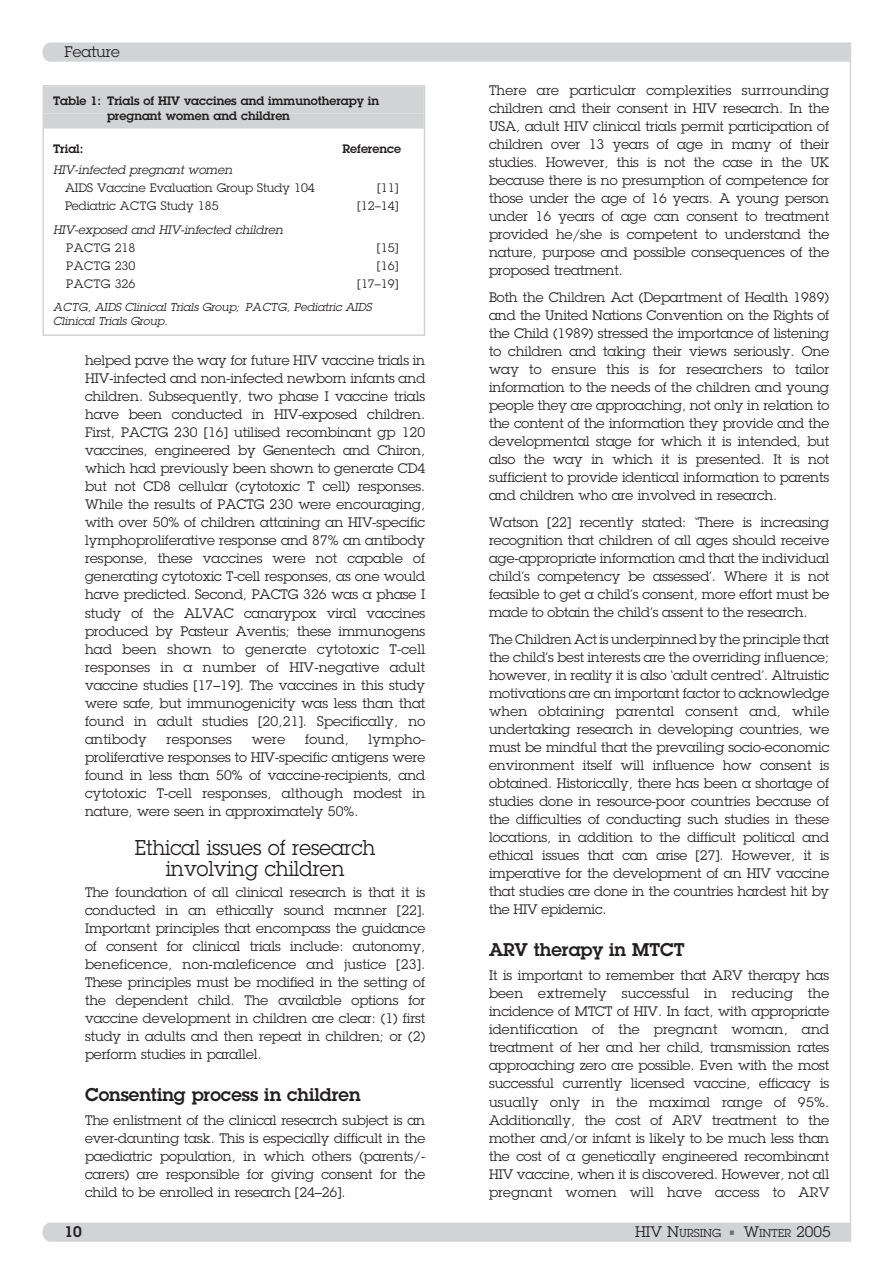
<style>
.page{position:relative;width:893px;height:1263px;background:#fff}
.page>*{position:absolute;margin:0;border:0;box-sizing:border-box;transform-origin:0 0}
.t1{font:21px/21px "Lubalin Graph";color:#231f20;text-align:center;scale:.95 1}
.t2{font:600 18px "Lubalin Graph";color:#231f20}
.t3{font:15px "Lubalin Graph";color:#231f20}
.t4{font:600 15px "Lubalin Graph";color:#231f20}
.t5{font:13.5px/18px "Lubalin Graph";color:#231f20;text-align:justify}
.t6{font:13.5px "Lubalin Graph";letter-spacing:.02em;color:#231f20}
.t7{font:600 12px/15px "Lubalin Graph";color:#231f20}
.t8{font:12px "Lubalin Graph";color:#231f20}
.t9{font:italic 12px "Lubalin Graph";color:#231f20}
.t10{font:12px "Lubalin Graph";letter-spacing:.05em;color:#231f20}
.t11{font:italic 11.25px/14.2px "Lubalin Graph";color:#231f20}
.t12{font:11.25px "Lubalin Graph";color:#231f20}
.s1{font-size:15px}
.s2{font-size:12px;color:#6d6e70}
</style>
<div class="page">
<div style="left:42px;top:43px;width:808px;height:19px;background:#d1d3d4"></div>
<svg style="left:42px;top:1222px;width:808px;height:20px;background:#d3d5d6"></svg>
<hr style="left:850px;top:43px;width:1px;height:1199px;background:#d1d3d4">
<div style="left:43px;top:85px;width:382px;height:251px;border:2px solid #d1d3d4"></div>
<div style="left:44px;top:87px;width:380px;height:27px;background:#d1d3d4"></div>
<div style="left:44px;top:114px;width:380px;height:15px;background:#d1d3d4"></div>
<p class="t3" style="left:65px;top:47px;width:57px">Feature</p>
<p class="t7" style="left:107px;top:94px;width:274px;text-indent:-54px">Table 1: Trials of HIV vaccines and immunotherapy in pregnant women and children</p>
<p class="t7" style="left:53px;top:142px;width:32px">Trial:</p>
<p class="t7" style="left:343px;top:142px;width:60px">Reference</p>
<p class="t9" style="left:53px;top:165px;width:183px">HIV-infected pregnant women</p>
<p class="t8" style="left:65px;top:183px;width:251px">AIDS Vaccine Evaluation Group Study 104</p>
<p class="t8" style="left:377px;top:183px;width:23px">[11]</p>
<p class="t8" style="left:65px;top:201px;width:155px">Pediatric ACTG Study 185</p>
<p class="t8" style="left:357px;top:201px;width:43px">[12–14]</p>
<p class="t9" style="left:53px;top:225px;width:233px">HIV-exposed and HIV-infected children</p>
<p class="t10" style="left:66px;top:243px;width:71px">PACTG 218</p>
<p class="t8" style="left:377px;top:243px;width:23px">[15]</p>
<p class="t10" style="left:66px;top:261px;width:71px">PACTG 230</p>
<p class="t8" style="left:377px;top:261px;width:23px">[16]</p>
<p class="t10" style="left:66px;top:279px;width:71px">PACTG 326</p>
<p class="t8" style="left:357px;top:279px;width:43px">[17–19]</p>
<p class="t11" style="left:53px;top:301px;width:322px">ACTG, AIDS Clinical Trials Group; PACTG, Pediatric AIDS<br>Clinical Trials Group.</p>
<p class="t5" style="left:85px;top:353px;width:342px">helped pave the way for future HIV vaccine trials in HIV-infected and non-infected newborn infants and children. Subsequently, two phase I vaccine trials have been conducted in HIV-exposed children.<br>First, PACTG 230 [16] utilised recombinant gp 120 vaccines, engineered by Genentech and Chiron, which had previously been shown to generate CD4 but not CD8 cellular (cytotoxic T cell) responses.<br>While the results of PACTG 230 were encouraging, with over 50% of children attaining an HIV-specific lymphoproliferative response and 87% an antibody response, these vaccines were not capable of generating cytotoxic T-cell responses, as one would have predicted. Second, PACTG 326 was a phase I study of the ALVAC canarypox viral vaccines produced by Pasteur Aventis; these immunogens had been shown to generate cytotoxic T-cell responses in a number of HIV-negative adult vaccine studies [17–19]. The vaccines in this study were safe, but immunogenicity was less than that found in adult studies [20,21]. Specifically, no antibody</p>
<p class="t6" style="left:167px;top:734px;width:67px">responses</p>
<p class="t5" style="left:252px;top:731px;width:35px">were</p>
<p class="t5" style="left:305px;top:731px;width:45px">found,</p>
<p class="t5" style="left:85px;top:731px;width:342px;text-indent:283px">lympho&shy;proliferative responses to HIV-specific antigens were found in less than 50% of vaccine-recipients, and cytotoxic T-cell responses, although modest in nature, were seen in approximately 50%.</p>
<h1 class="t1" style="left:135px;top:838px;width:254px">Ethical issues of research involving children</h1>
<p class="t5" style="left:85px;top:884px;width:342px">The foundation of all clinical research is that it is conducted in an ethically sound manner [22].<br>Important principles that encompass the guidance of consent for clinical trials include: autonomy, beneficence, non-maleficence and justice [23].<br>These principles must be modified in the setting of the dependent child. The available options for vaccine development in children are clear: (1) first study in adults and then repeat in children; or (2) perform studies in parallel.</p>
<h2 class="t2" style="left:85px;top:1088px;width:277px">Consenting process in children</h2>
<p class="t5" style="left:85px;top:1112px;width:342px">The enlistment of the clinical research subject is an ever-daunting task. This is especially difficult in the paediatric population, in which others (parents/- carers) are responsible for giving consent for the child to be enrolled in research [24–26].</p>
<p class="t5" style="left:489px;top:82px;width:342px">There are particular complexities surrrounding children and their consent in HIV research. In the USA, adult HIV clinical trials permit participation of children over 13 years of age in many of their studies. However, this is not the case in the UK because there is no presumption of competence for those under the age of 16 years. A young person under 16 years of age can consent to treatment provided he/she is competent to understand the nature, purpose and possible consequences of the proposed treatment.</p>
<p class="t5" style="left:489px;top:289px;width:342px">Both the Children Act (Department of Health 1989) and the United Nations Convention on the Rights of the Child (1989) stressed the importance of listening to children and taking their views seriously. One way to ensure this is for researchers to tailor information to the needs of the children and young people they are approaching, not only in relation to the content of the information they provide and the developmental stage for which it is intended, but also the way in which it is presented. It is not sufficient to provide identical information to parents and children who are involved in research.</p>
<p class="t5" style="left:489px;top:514px;width:342px">Watson [22] recently stated: ‘There is increasing recognition that children of all ages should receive age-appropriate information and that the individual child’s competency be assessed’. Where it is not feasible to get a child’s consent, more effort must be made to obtain the child’s assent to the research.</p>
<p class="t5" style="left:489px;top:632px;width:342px">The Children Act is underpinned by the principle that the child’s best interests are the overriding influence; however, in reality it is also ‘adult centred’. Altruistic motivations are an important factor to acknowledge when obtaining parental consent and, while undertaking research in developing countries, we must be mindful that the prevailing socio-economic environment itself will influence how consent is obtained. Historically, there has been a shortage of studies done in resource-poor countries because of the difficulties of conducting such studies in these locations, in addition to the difficult political and ethical issues that can arise [27]. However, it is imperative for the development of an HIV vaccine that studies are done in the countries hardest hit by the HIV epidemic.</p>
<h2 class="t2" style="left:489px;top:943px;width:197px">ARV therapy in MTCT</h2>
<p class="t5" style="left:489px;top:968px;width:342px">It is important to remember that ARV therapy has been extremely successful in reducing the incidence of MTCT of HIV. In fact, with appropriate identification of the pregnant woman, and treatment of her and her child, transmission rates approaching zero are possible. Even with the most successful currently licensed vaccine, efficacy is usually only in the maximal range of 95%.<br>Additionally, the cost of ARV treatment to the mother and/or infant is likely to be much less than the cost of a genetically engineered recombinant HIV vaccine, when it is discovered. However, not all pregnant women will have access to ARV</p>
<p class="t4" style="left:65px;top:1227px;width:19px">10</p>
<p class="t12" style="left:635px;top:1229px;width:197px"><span class="s1">HIV N</span>URSING <span class="s2">•</span> <span class="s1">W</span>INTER <span class="s1">2005</span></p>
</div>
